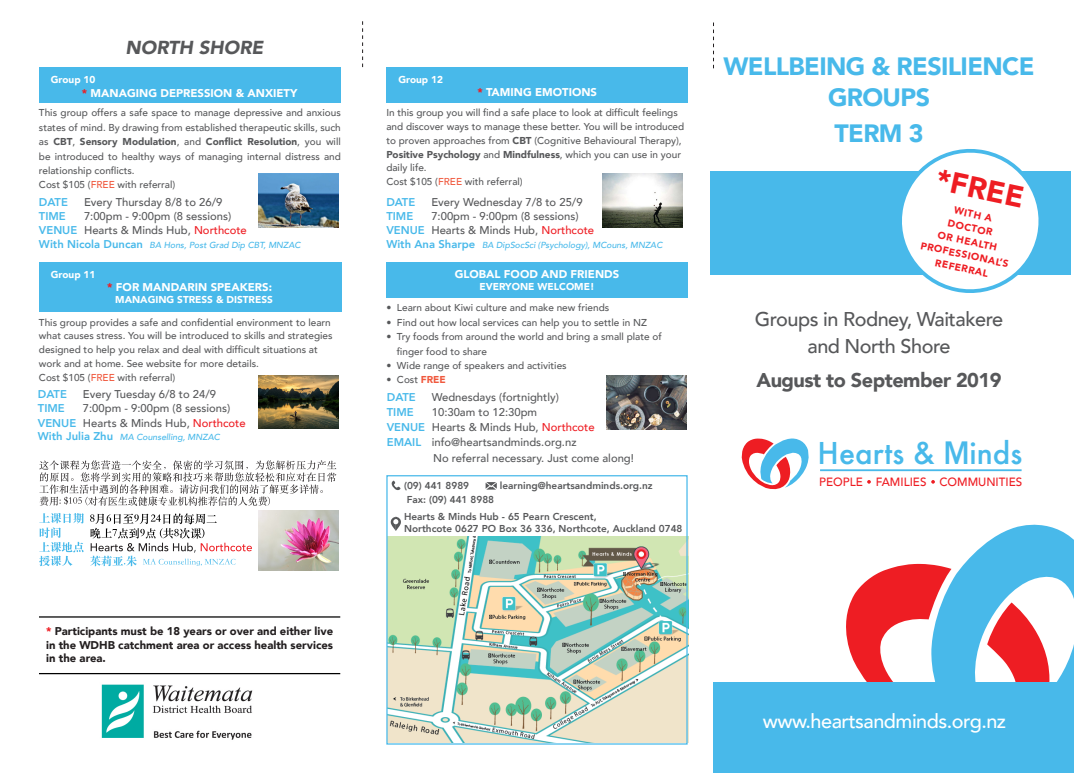
<style>
.page{position:relative;width:1074px;height:773px;background:#fff}
.page>*{position:absolute;margin:0;border:0;box-sizing:border-box;transform-origin:0 0}
.t1{font:900 29.75px "Avenir";color:#ee1d23}
.t2{font:500 29.25px "Futura";color:#48b9ea}
.t3{font:900 25px/31.2px "Avenir";letter-spacing:-.025em;color:#48b9ea;text-align:center}
.t4{font:500 19.88px "Avenir";letter-spacing:-.025em;color:#57585a}
.t5{font:500 19.88px "Avenir";letter-spacing:-.025em;color:#fff}
.t6{font:900 19.88px "Avenir";letter-spacing:-.025em;color:#57585a}
.t7{font:italic 900 18.75px "Avenir";color:#57585a}
.t8{font:500 12px "Avenir";color:#ee1d23}
.t9{font:500 11.25px "Avenir";color:#57585a}
.t10{font:900 11.25px/13.5px "Avenir";color:#231f20;text-align:justify}
.t11{font:900 11.25px "Avenir";color:#fff}
.t12{font:800 11.25px "Avenir";color:#48b9ea}
.t13{font:500 10px/13.8px "Avenir";color:#57585a}
.t14{font:800 10px/12px "Avenir";color:#57585a}
.t15{font:900 10px "Avenir";color:#fff}
.t16{font:900 9.88px/13.8px "Avenir";color:#ee1d23;text-align:center}
.t17{font:italic 500 8.75px "Avenir";color:#48b9ea}
.s1{color:#ee1d23}
.s2{font-weight:900}
.s3{color:#f0593e}
.s4{font-weight:800;color:#48b9ea}
.s5{font-weight:800;font-style:normal;font-size:11.25px}
.s6{font-weight:900;color:#f0593e}
.s7{font-family:"Avenir";font-weight:800;font-size:32.12px}
</style>
<div class="page">
<svg style="left:965px;top:524px;width:109px;height:158px"></svg>
<svg style="left:846px;top:563px;width:204px;height:119px"></svg>
<svg style="left:362px;top:21px;width:1px;height:46px"></svg>
<svg style="left:713px;top:23px;width:1px;height:45px"></svg>
<svg style="left:391px;top:480px;width:10px;height:10px"></svg>
<svg style="left:485px;top:482px;width:12px;height:7px"></svg>
<svg style="left:390px;top:516px;width:11px;height:15px"></svg>
<svg style="left:741px;top:438px;width:68px;height:52px"></svg>
<hr style="left:820px;top:469px;width:201px;height:2px;background:#48b9ea">
<svg style="left:867px;top:480px;width:4px;height:3px"></svg>
<svg style="left:931px;top:480px;width:4px;height:3px"></svg>
<div style="left:713px;top:682px;width:361px;height:90px;background:#48b9ea"></div>
<div style="left:710px;top:171px;width:361px;height:103px;background:#48b9ea"></div>
<svg style="left:889px;top:149px;width:162px;height:144px"></svg>
<div style="left:386px;top:262px;width:301px;height:36px;background:#48b9ea"></div>
<hr style="left:39px;top:616px;width:301px;height:1px;background:#000">
<hr style="left:39px;top:673px;width:301px;height:1px;background:#000">
<div style="left:40px;top:262px;width:302px;height:50px;background:#48b9ea"></div>
<img style="left:101px;top:684px;width:152px;height:56px">
<img style="left:388px;top:536px;width:300px;height:206px">
<div style="left:386px;top:475px;width:301px;height:269px;border:1px solid #48b9ea"></div>
<div style="left:40px;top:67px;width:301px;height:36px;background:#48b9ea"></div>
<svg style="left:39px;top:513px;width:213px;height:53px"></svg>
<img style="left:259px;top:174px;width:80px;height:53px">
<svg style="left:39px;top:460px;width:297px;height:46px"></svg>
<div style="left:386px;top:67px;width:301px;height:36px;background:#48b9ea"></div>
<img style="left:606px;top:376px;width:80px;height:53px">
<img style="left:602px;top:174px;width:80px;height:53px">
<img style="left:259px;top:510px;width:79px;height:60px">
<img style="left:259px;top:376px;width:80px;height:52px">
<p class="t7" style="left:125px;top:32px;width:139px">NORTH SHORE</p>
<p class="t15" style="left:51px;top:71px;width:46px">Group 10</p>
<p class="t11" style="left:82px;top:83px;width:217px"><span class="s1">*</span> MANAGING DEPRESSION &amp; ANXIETY</p>
<p class="t13" style="left:39px;top:105px;width:303px;line-height:14.4px;text-align:justify">This group offers a safe space to manage depressive and anxious states of mind. By drawing from established therapeutic skills, such as <span class="s2">CBT</span>, <span class="s2">Sensory Modulation</span>, and <span class="s2">Conflict Resolution</span>, you will be introduced to healthy ways of managing internal distress and relationship conflicts.</p>
<p class="t13" style="left:39px;top:177px;width:138px">Cost $105 (<span class="s3">FREE</span> with referral)</p>
<p class="t12" style="left:39px;top:193px;width:30px">DATE</p>
<p class="t9" style="left:84px;top:192px;width:140px">Every Thursday 8/8 to 26/9</p>
<p class="t12" style="left:39px;top:207px;width:28px">TIME</p>
<p class="t9" style="left:84px;top:206px;width:149px">7:00pm - 9:00pm (8 sessions)</p>
<p class="t9" style="left:39px;top:220px;width:209px"><span class="s4">VENUE</span> Hearts &amp; Minds Hub, <span class="s1">Northcote</span></p>
<p class="t17" style="left:39px;top:239px;width:263px"><span class="s5">With Nicola Duncan</span> BA Hons, Post Grad Dip CBT, MNZAC</p>
<p class="t15" style="left:51px;top:265px;width:46px">Group 11</p>
<p class="t11" style="left:107px;top:277px;width:166px"><span class="s1">*</span> FOR MANDARIN SPEAKERS:</p>
<p class="t15" style="left:115px;top:291px;width:159px">MANAGING STRESS &amp; DISTRESS</p>
<p class="t13" style="left:39px;top:314px;width:295px">This group provides a safe and confidential environment to learn what causes stress. You will be introduced to skills and strategies designed to help you relax and deal with difficult situations at work and at home. See website for more details.</p>
<p class="t13" style="left:39px;top:369px;width:138px">Cost $105 (<span class="s3">FREE</span> with referral)</p>
<p class="t12" style="left:38px;top:385px;width:30px">DATE</p>
<p class="t9" style="left:83px;top:384px;width:135px">Every Tuesday 6/8 to 24/9</p>
<p class="t12" style="left:38px;top:399px;width:28px">TIME</p>
<p class="t9" style="left:83px;top:398px;width:149px">7:00pm - 9:00pm (8 sessions)</p>
<p class="t9" style="left:38px;top:413px;width:209px"><span class="s4">VENUE</span> Hearts &amp; Minds Hub, <span class="s1">Northcote</span></p>
<p class="t17" style="left:38px;top:432px;width:184px"><span class="s5">With Julia Zhu</span> MA Counselling, MNZAC</p>
<p class="t10" style="left:46px;top:624px;width:289px"><span class="s1">*</span> Participants must be 18 years or over and either live in the WDHB catchment area or access health services in the area.</p>
<p class="t15" style="left:398px;top:71px;width:46px">Group 12</p>
<p class="t11" style="left:477px;top:83px;width:121px"><span class="s1">*</span> TAMING EMOTIONS</p>
<p class="t13" style="left:386px;top:105px;width:299px">In this group you will find a safe place to look at difficult feelings and discover ways to manage these better. You will be introduced to proven approaches from <span class="s2">CBT</span> (Cognitive Behavioural Therapy), <span class="s2">Positive Psychology</span> and <span class="s2">Mindfulness</span>, which you can use in your daily life.</p>
<p class="t13" style="left:386px;top:174px;width:138px">Cost $105 (<span class="s3">FREE</span> with referral)</p>
<p class="t12" style="left:386px;top:193px;width:30px">DATE</p>
<p class="t9" style="left:431px;top:192px;width:153px">Every Wednesday 7/8 to 25/9</p>
<p class="t12" style="left:386px;top:207px;width:28px">TIME</p>
<p class="t9" style="left:431px;top:206px;width:149px">7:00pm - 9:00pm (8 sessions)</p>
<p class="t9" style="left:386px;top:220px;width:209px"><span class="s4">VENUE</span> Hearts &amp; Minds Hub, <span class="s1">Northcote</span></p>
<p class="t17" style="left:386px;top:239px;width:278px"><span class="s5">With Ana Sharpe</span> BA DipSocSci (Psychology), MCouns, MNZAC</p>
<p class="t11" style="left:455px;top:264px;width:166px">GLOBAL FOOD AND FRIENDS</p>
<p class="t15" style="left:479px;top:278px;width:116px">EVERYONE WELCOME!</p>
<p class="t13" style="left:386px;top:300px;width:224px">• Learn about Kiwi culture and make new friends</p>
<p class="t13" style="left:386px;top:315px;width:262px">• Find out how local services can help you to settle in NZ</p>
<p class="t13" style="left:397px;top:329px;width:266px;line-height:14.4px;text-indent:-11px">• Try foods from around the world and bring a small plate of finger food to share</p>
<p class="t13" style="left:386px;top:358px;width:182px">• Wide range of speakers and activities</p>
<p class="t13" style="left:386px;top:372px;width:61px">• Cost <span class="s6">FREE</span></p>
<p class="t12" style="left:387px;top:388px;width:30px">DATE</p>
<p class="t9" style="left:432px;top:387px;width:128px">Wednesdays (fortnightly)</p>
<p class="t12" style="left:387px;top:403px;width:28px">TIME</p>
<p class="t9" style="left:432px;top:402px;width:107px">10:30am to 12:30pm</p>
<p class="t9" style="left:387px;top:417px;width:209px"><span class="s4">VENUE</span> Hearts &amp; Minds Hub, <span class="s1">Northcote</span></p>
<p class="t9" style="left:387px;top:432px;width:191px"><span class="s4">EMAIL</span> info@heartsandminds.org.nz</p>
<p class="t9" style="left:433px;top:448px;width:202px">No referral necessary. Just come along!</p>
<p class="t14" style="left:500px;top:479px;width:154px">learning@heartsandminds.org.nz</p>
<p class="t14" style="left:404px;top:510px;width:280px">Hearts &amp; Minds Hub - 65 Pearn Crescent,<br>Northcote 0627 PO Box 36 336, Northcote, Auckland 0748</p>
<p class="t14" style="left:404px;top:479px;width:67px">(09) 441 8989</p>
<p class="t14" style="left:407px;top:493px;width:89px">Fax: (09) 441 8988</p>
<p class="t3" style="left:723px;top:50px;width:312px">WELLBEING &amp; RESILIENCE<br>GROUPS</p>
<p class="t3" style="left:834px;top:117px;width:90px">TERM 3</p>
<p class="t1" style="left:942px;top:154px;width:90px;rotate:12deg">*FREE</p>
<p class="t16" style="left:955px;top:203px;width:40px;rotate:12deg">WITH A</p>
<p class="t16" style="left:928px;top:211px;width:91px;rotate:12deg">DOCTOR<br>OR HEALTH<br>PROFESSIONAL’S</p>
<p class="t16" style="left:936px;top:255px;width:55px;rotate:12deg">REFERRAL</p>
<p class="t4" style="left:755px;top:301px;width:250px">Groups in Rodney, Waitakere</p>
<p class="t4" style="left:807px;top:329px;width:144px">and North Shore</p>
<p class="t6" style="left:756px;top:363px;width:247px">August to September 2019</p>
<p class="t2" style="left:817px;top:433px;width:206px">Hearts &amp; <span class="s7">M</span>inds</p>
<p class="t8" style="left:819px;top:471px;width:204px">PEOPLE FAMILIES COMMUNITIES</p>
<p class="t5" style="left:763px;top:703px;width:245px">www.heartsandminds.org.nz</p>
</div>
